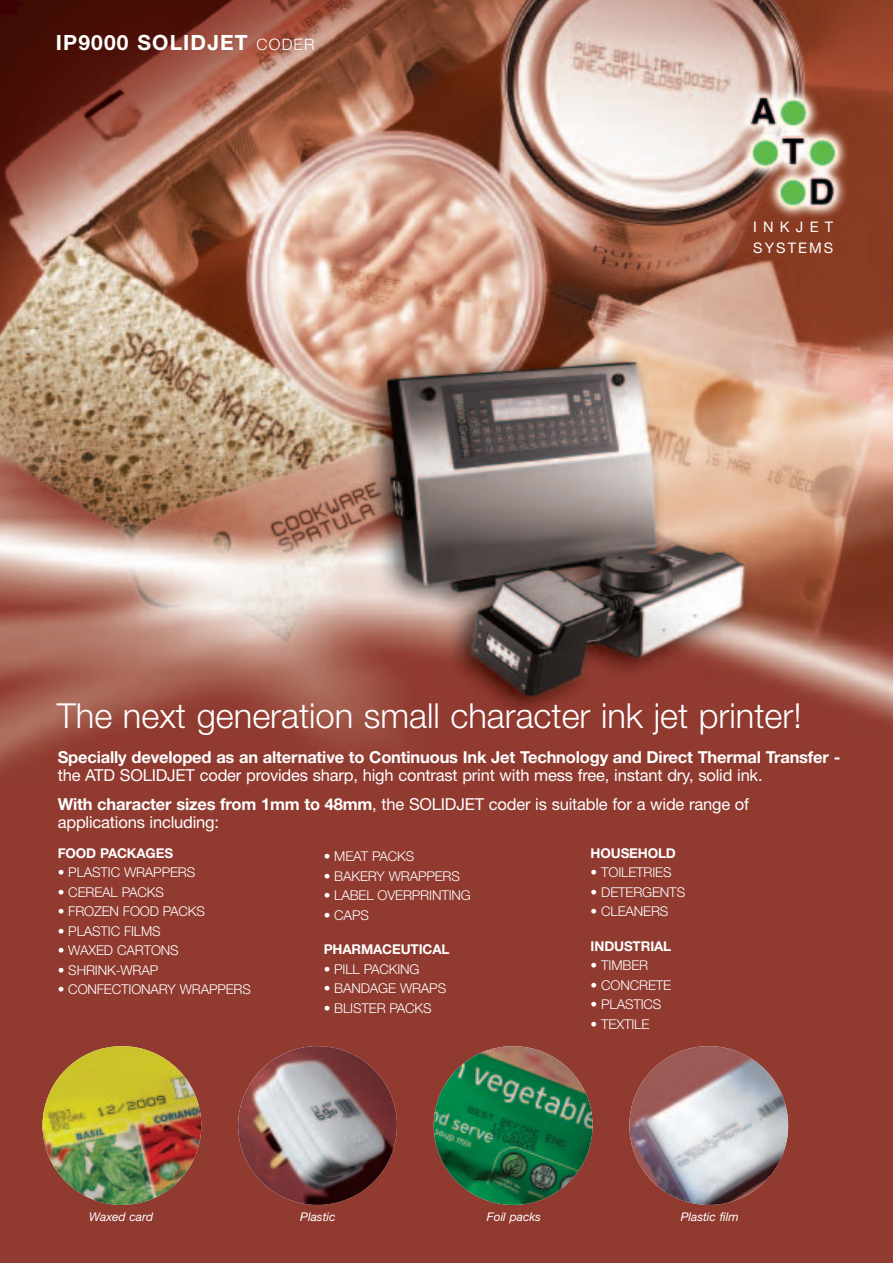
<style>
.page{position:relative;width:893px;height:1263px;background:#fff}
.page>*{position:absolute;margin:0;border:0;box-sizing:border-box;transform-origin:0 0}
.t1{font:300 34.5px "Helvetica Neue";color:#fff}
.t2{font:700 21px "Helvetica Neue";letter-spacing:.055em;color:#fff}
.t3{font:16.5px/28.5px "Helvetica Neue";letter-spacing:-.01em;color:#fff}
.t4{font:700 16.5px "Helvetica Neue";letter-spacing:-.01em;color:#fff}
.t5{font:14.55px/21px "Helvetica Neue";letter-spacing:.14em;color:#fff}
.t6{font:300 13.5px "Helvetica Neue";letter-spacing:-.01em;color:#fff}
.t7{font:700 13.5px "Helvetica Neue";letter-spacing:-.01em;color:#fff}
.t8{font:italic 12px "Helvetica Neue";color:#fff}
.s1{font-weight:300;font-size:15.75px}
.s2{font-weight:700}
</style>
<div class="page">
<img style="left:0;top:0;width:893px;height:1263px">
<img style="left:43px;top:1046px;width:158px;height:159px">
<img style="left:238px;top:1046px;width:159px;height:159px">
<img style="left:434px;top:1046px;width:158px;height:159px">
<img style="left:629px;top:1046px;width:159px;height:159px">
<h2 class="t2" style="left:56px;top:35px;width:260px">IP9000 SOLIDJET <span class="s1">CODER</span></h2>
<p class="t5" style="left:753px;top:218px;width:82px">INKJET<br>SYSTEMS</p>
<h1 class="t1" style="left:57px;top:695px;width:746px">The next generation small character ink jet printer!</h1>
<p class="t4" style="left:58px;top:751px;width:784px">Specially developed as an alternative to Continuous Ink Jet Technology and Direct Thermal Transfer -</p>
<p class="t3" style="left:58px;top:762px;width:706px">the ATD SOLIDJET coder provides sharp, high contrast print with mess free, instant dry, solid ink.<br><span class="s2">With character sizes from 1mm to 48mm</span>, the SOLIDJET coder is suitable for a wide range of</p>
<p class="t3" style="left:58px;top:809px;width:163px">applications including:</p>
<p class="t7" style="left:591px;top:848px;width:87px">HOUSEHOLD</p>
<p class="t6" style="left:591px;top:864px;width:83px">• TOILETRIES</p>
<p class="t6" style="left:591px;top:884px;width:96px">• DETERGENTS</p>
<p class="t6" style="left:591px;top:903px;width:79px">• CLEANERS</p>
<p class="t7" style="left:591px;top:941px;width:82px">INDUSTRIAL</p>
<p class="t6" style="left:591px;top:957px;width:59px">• TIMBER</p>
<p class="t6" style="left:591px;top:977px;width:82px">• CONCRETE</p>
<p class="t6" style="left:591px;top:996px;width:72px">• PLASTICS</p>
<p class="t6" style="left:591px;top:1016px;width:60px">• TEXTILE</p>
<p class="t7" style="left:58px;top:848px;width:117px">FOOD PACKAGES</p>
<p class="t6" style="left:58px;top:864px;width:139px">• PLASTIC WRAPPERS</p>
<p class="t6" style="left:58px;top:884px;width:108px">• CEREAL PACKS</p>
<p class="t6" style="left:58px;top:903px;width:149px">• FROZEN FOOD PACKS</p>
<p class="t6" style="left:58px;top:923px;width:104px">• PLASTIC FILMS</p>
<p class="t6" style="left:58px;top:942px;width:123px">• WAXED CARTONS</p>
<p class="t6" style="left:58px;top:962px;width:102px">• SHRINK-WRAP</p>
<p class="t6" style="left:58px;top:981px;width:195px">• CONFECTIONARY WRAPPERS</p>
<p class="t6" style="left:324px;top:848px;width:92px">• MEAT PACKS</p>
<p class="t6" style="left:324px;top:868px;width:138px">• BAKERY WRAPPERS</p>
<p class="t6" style="left:324px;top:887px;width:149px">• LABEL OVERPRINTING</p>
<p class="t6" style="left:324px;top:907px;width:47px">• CAPS</p>
<p class="t7" style="left:324px;top:945px;width:127px">PHARMACEUTICAL</p>
<p class="t6" style="left:324px;top:961px;width:97px">• PILL PACKING</p>
<p class="t6" style="left:324px;top:980px;width:124px">• BANDAGE WRAPS</p>
<p class="t6" style="left:324px;top:1000px;width:109px">• BLISTER PACKS</p>
<p class="t8" style="left:89px;top:1212px;width:65px">Waxed card</p>
<p class="t8" style="left:300px;top:1212px;width:37px">Plastic</p>
<p class="t8" style="left:487px;top:1212px;width:56px">Foil packs</p>
<p class="t8" style="left:681px;top:1212px;width:60px">Plastic film</p>
</div>
